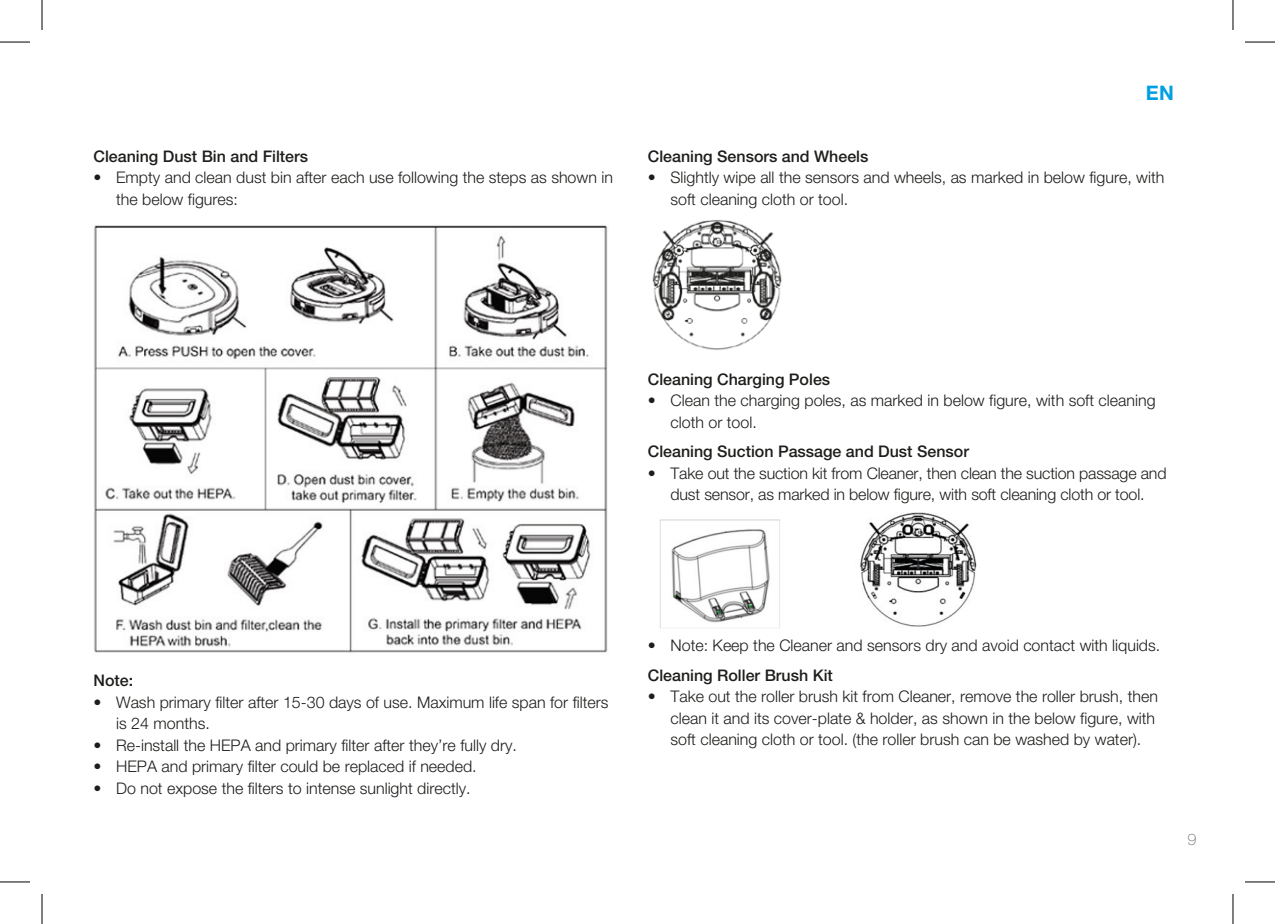
<style>
.page{position:relative;width:1275px;height:924px;background:#fff}
.page>*{position:absolute;margin:0;border:0;box-sizing:border-box;transform-origin:0 0}
.t1{font:700 20px "Helvetica Neue LT Std";color:#009fe3}
.t2{font:300 16px/21.6px "Helvetica Neue LT Std";color:#1d1d1b}
.t3{font:500 16px "Helvetica Neue LT Std";color:#1d1d1b}
.t4{font:100 16px "Helvetica Neue LT Std";color:#676c6f}
.s1{font-weight:100;font-stretch:condensed}
.s2{font-weight:500}
</style>
<div class="page">
<img style="left:94px;top:225px;width:514px;height:428px">
<img style="left:652px;top:220px;width:130px;height:130px">
<img style="left:660px;top:512px;width:317px;height:117px">
<hr style="left:0;top:42px;width:30px;height:1px;background:#000">
<hr style="left:1245px;top:42px;width:30px;height:1px;background:#000">
<hr style="left:0;top:881px;width:30px;height:1px;background:#000">
<hr style="left:1245px;top:881px;width:30px;height:1px;background:#000">
<hr style="left:42px;top:0;width:1px;height:30px;background:#000">
<hr style="left:42px;top:893px;width:1px;height:30px;background:#000">
<hr style="left:1232px;top:0;width:1px;height:30px;background:#000">
<hr style="left:1232px;top:893px;width:1px;height:30px;background:#000">
<p class="t3" style="left:93px;top:146px;width:216px">Cleaning Dust Bin and Filters</p>
<p class="t2" style="left:116px;top:166px;width:498px;text-indent:-23px"><span class="s1">•</span> Empty and clean dust bin after each use following the steps as shown in the below figures:</p>
<p class="t1" style="left:1146px;top:80px;width:29px">EN</p>
<p class="t3" style="left:648px;top:146px;width:222px">Cleaning Sensors and Wheels</p>
<p class="t2" style="left:670px;top:166px;width:495px;text-indent:-23px"><span class="s1">•</span> Slightly wipe all the sensors and wheels, as marked in below figure, with soft cleaning cloth or tool.</p>
<p class="t3" style="left:648px;top:369px;width:184px">Cleaning Charging Poles</p>
<p class="t2" style="left:670px;top:389px;width:486px;text-indent:-23px"><span class="s1">•</span> Clean the charging poles, as marked in below figure, with soft cleaning cloth or tool.</p>
<p class="t3" style="left:648px;top:442px;width:323px">Cleaning Suction Passage and Dust Sensor</p>
<p class="t2" style="left:648px;top:462px;width:520px;text-align:center"><span class="s1">•</span> Take out the suction kit from Cleaner, then clean the suction passage and dust sensor, as marked in below figure, with soft cleaning cloth or tool.</p>
<p class="t3" style="left:93px;top:670px;width:41px">Note:</p>
<p class="t2" style="left:116px;top:690px;width:494px;text-indent:-23px"><span class="s1">•</span> Wash primary filter after 15-30 days of use. Maximum life span for filters is 24 months.</p>
<p class="t2" style="left:93px;top:733px;width:425px"><span class="s1">•</span> Re-install the HEPA and primary filter after they’re fully dry.</p>
<p class="t2" style="left:93px;top:755px;width:385px"><span class="s1">•</span> HEPA and primary filter could be replaced if needed.</p>
<p class="t2" style="left:93px;top:776px;width:379px"><span class="s1">•</span> Do not expose the filters to intense sunlight directly.</p>
<p class="t2" style="left:648px;top:630px;width:514px;line-height:29.6px"><span class="s1">•</span> Note: Keep the Cleaner and sensors dry and avoid contact with liquids.<br><span class="s2">Cleaning Roller Brush Kit</span></p>
<p class="t2" style="left:670px;top:685px;width:489px;text-indent:-23px"><span class="s1">•</span> Take out the roller brush kit from Cleaner, remove the roller brush, then clean it and its cover-plate &amp; holder, as shown in the below figure, with soft cleaning cloth or tool. (the roller brush can be washed by water).</p>
<p class="t4" style="left:1187px;top:829px;width:10px">9</p>
</div>
